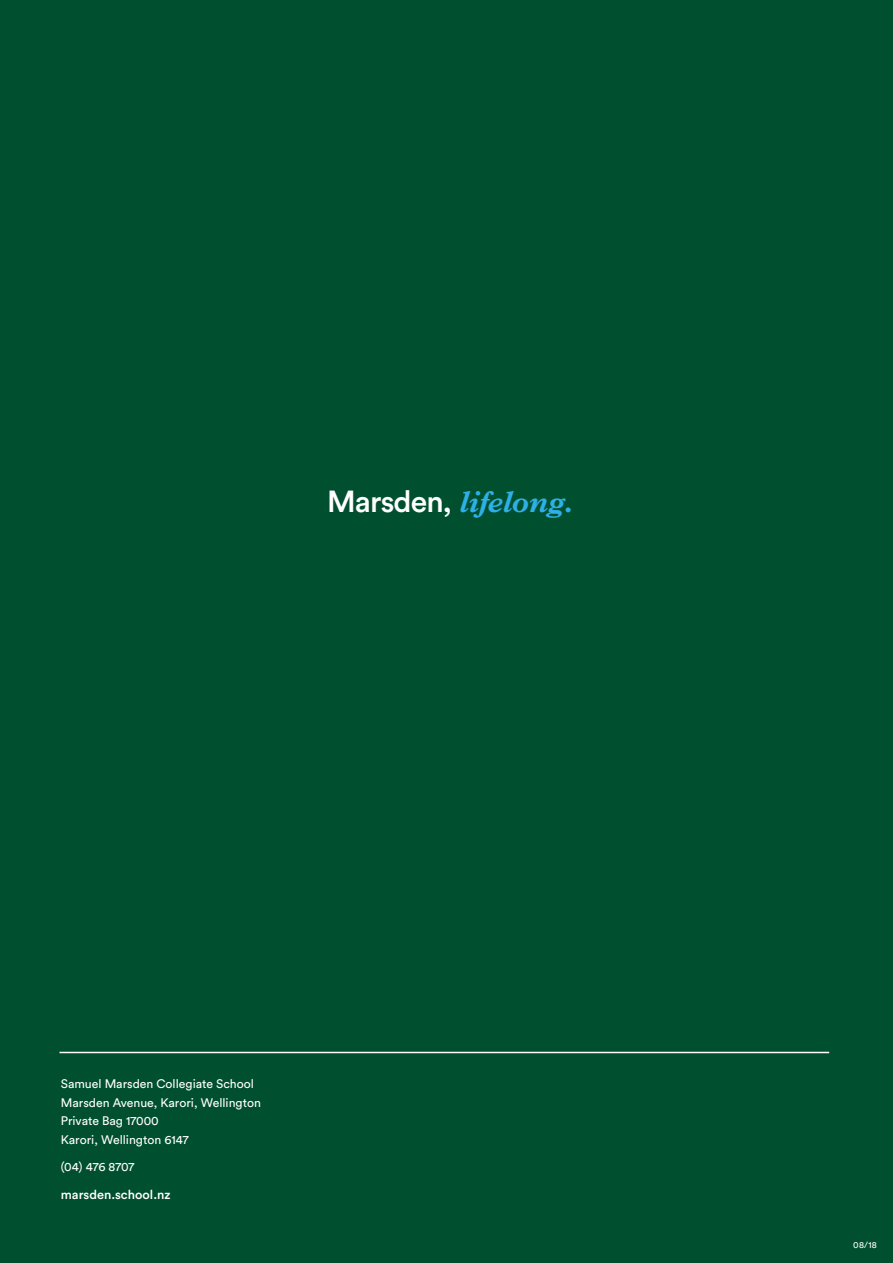
<style>
.page{position:relative;width:893px;height:1263px;background:#00502f}
.page>*{position:absolute;margin:0;border:0;box-sizing:border-box;transform-origin:0 0}
.t1{font:italic 700 30.15px "Plantin";letter-spacing:-.01em;color:#2eafe5}
.t2{font:500 12.75px "Circular Std";color:#fff}
.t3{font:12.3px/18.8px "Circular Std";color:#fff}
.t4{font:9px "Circular Std";color:#fff}
.s1{font-family:"Circular Std";font-weight:500;font-style:normal;color:#fff}
</style>
<div class="page">
<hr style="left:60px;top:1052px;width:769px;height:1px;background:#fff">
<h1 class="t1" style="left:327px;top:484px;width:248px"><span class="s1">Marsden,</span> lifelong.</h1>
<p class="t3" style="left:61px;top:1074px;width:202px">Samuel Marsden Collegiate School<br>Marsden Avenue, Karori, Wellington<br>Private Bag 17000<br>Karori, Wellington 6147</p>
<p class="t3" style="left:61px;top:1157px;width:75px">(04) 476 8707</p>
<p class="t2" style="left:61px;top:1186px;width:111px">marsden.school.nz</p>
<p class="t4" style="left:853px;top:1239px;width:25px">08/18</p>
</div>
